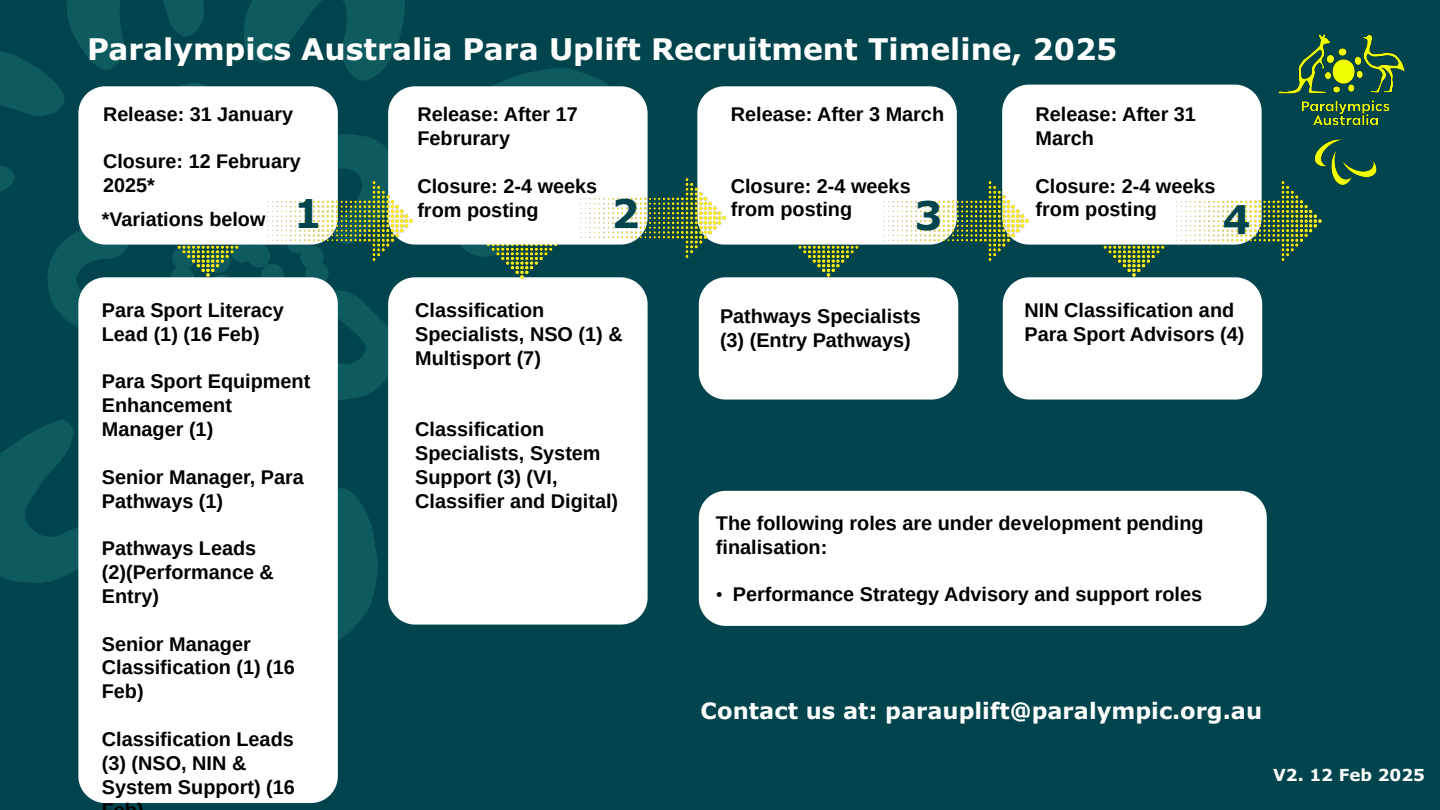
<style>
.page{position:relative;width:1440px;height:810px;background:#00454d}
.page>*{position:absolute;margin:0;border:0;box-sizing:border-box;transform-origin:0 0}
.t1{font:700 39.7px "Verdana Pro";color:#00454d}
.t2{font:700 29.9px "Verdana Pro";color:#fff}
.t3{font:700 22.6px "Verdana Pro";color:#fff}
.t4{font:700 19.9px/23.8px "Arimo";color:#000}
.t5{font:700 19.8px/23.7px "Arimo";color:#000}
.t6{font:700 16.6px "Verdana Pro";color:#fff}
.s1{font-family:"Verdana Pro";font-size:39.7px;color:#00454d}
.s2{font-family:"Times New Roman";font-weight:400}
</style>
<div class="page">
<img style="left:0;top:0;width:608px;height:640px">
<div style="left:386px;top:276px;width:262px;height:350px;background:#fff"></div>
<div style="left:77px;top:276px;width:262px;height:528px;background:#fff"></div>
<div style="left:698px;top:277px;width:261px;height:123px;background:#fff"></div>
<div style="left:1002px;top:277px;width:261px;height:123px;background:#fff"></div>
<div style="left:698px;top:490px;width:569px;height:136px;background:#fff"></div>
<img style="left:169px;top:246px;width:79px;height:40px">
<div style="left:77px;top:85px;width:262px;height:161px;background:#fff"></div>
<img style="left:483px;top:246px;width:79px;height:41px">
<div style="left:386px;top:85px;width:262px;height:161px;background:#fff"></div>
<img style="left:789px;top:246px;width:79px;height:40px">
<div style="left:697px;top:86px;width:260px;height:160px;background:#fff"></div>
<img style="left:1095px;top:246px;width:78px;height:40px">
<div style="left:1002px;top:84px;width:260px;height:162px;background:#fff"></div>
<img style="left:262px;top:181px;width:160px;height:79px">
<img style="left:575px;top:179px;width:159px;height:79px">
<img style="left:879px;top:181px;width:159px;height:79px">
<img style="left:1171px;top:181px;width:151px;height:79px">
<img style="left:1273px;top:34px;width:132px;height:161px">
<p class="t2" style="left:87px;top:30px;width:1032px">Paralympics Australia Para Uplift Recruitment Timeline, 2025</p>
<p class="t5" style="left:103px;top:103px;width:191px">Release: 31 January</p>
<p class="t5" style="left:103px;top:150px;width:199px">Closure: 12 February<br>2025*</p>
<p class="t4" style="left:731px;top:103px;width:215px">Release: After 3 March</p>
<p class="t4" style="left:1036px;top:103px;width:162px">Release: After 31<br>March</p>
<p class="t4" style="left:1036px;top:174px;width:181px">Closure: 2-4 weeks from posting</p>
<p class="t4" style="left:417px;top:103px;width:162px">Release: After 17<br>Februrary</p>
<p class="t4" style="left:417px;top:174px;width:181px">Closure: 2-4 weeks from posting</p>
<p class="t4" style="left:731px;top:174px;width:181px">Closure: 2-4 weeks from posting</p>
<p class="t5" style="left:102px;top:207px;width:222px">*Variations below <span class="s1">1</span></p>
<p class="t1" style="left:611px;top:187px;width:30px">2</p>
<p class="t1" style="left:914px;top:190px;width:30px">3</p>
<p class="t1" style="left:1223px;top:193px;width:30px">4</p>
<p class="t4" style="left:102px;top:299px;width:184px">Para Sport Literacy<br>Lead (1) (16 Feb)</p>
<p class="t4" style="left:102px;top:370px;width:210px">Para Sport Equipment<br>Enhancement<br>Manager (1)</p>
<p class="t4" style="left:102px;top:465px;width:204px">Senior Manager, Para<br>Pathways (1)</p>
<p class="t4" style="left:102px;top:537px;width:174px">Pathways Leads (2)(Performance &amp;<br>Entry)</p>
<p class="t4" style="left:102px;top:632px;width:195px">Senior Manager<br>Classification (1) (16<br>Feb)</p>
<p class="t4" style="left:102px;top:728px;width:195px">Classification Leads (3) (NSO, NIN &amp;<br>System Support) (16</p>
<p class="t4" style="left:415px;top:299px;width:209px">Classification<br>Specialists, NSO (1) &amp;<br>Multisport (7)</p>
<p class="t4" style="left:415px;top:418px;width:205px">Classification<br>Specialists, System<br>Support (3) (VI,<br>Classifier and Digital)</p>
<p class="t4" style="left:720px;top:305px;width:202px">Pathways Specialists (3) (Entry Pathways)</p>
<p class="t4" style="left:1025px;top:299px;width:221px">NIN Classification and<br>Para Sport Advisors (4)</p>
<p class="t4" style="left:716px;top:511px;width:489px">The following roles are under development pending finalisation:</p>
<p class="t4" style="left:716px;top:583px;width:488px"><span class="s2">•</span> Performance Strategy Advisory and support roles</p>
<p class="t3" style="left:701px;top:696px;width:563px">Contact us at: parauplift@paralympic.org.au</p>
<p class="t6" style="left:1273px;top:764px;width:153px">V2. 12 Feb 2025</p>
</div>
